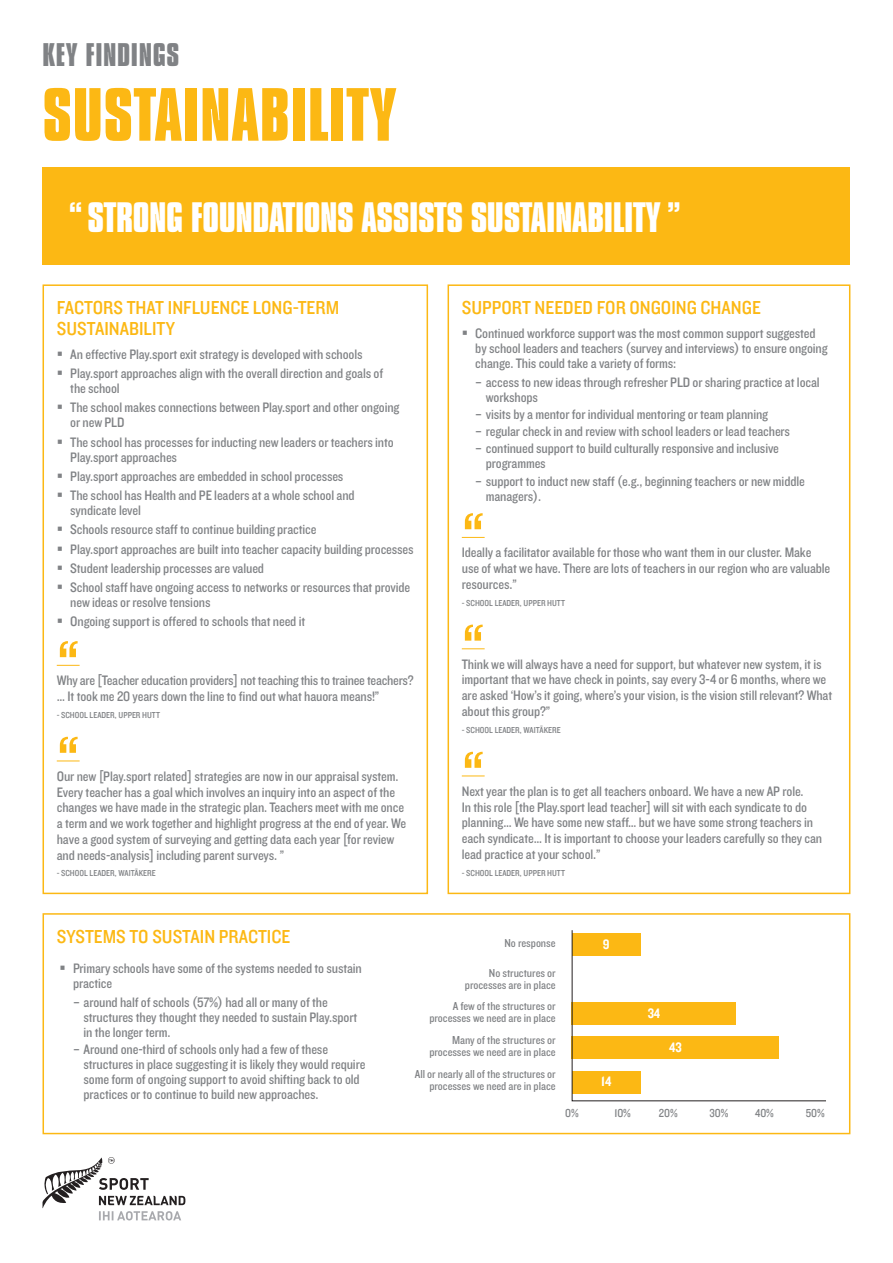
<style>
.page{position:relative;width:893px;height:1263px;background:#fff}
.page>*{position:absolute;margin:0;border:0;box-sizing:border-box;transform-origin:0 0}
.QUOTE_yellow_dark{font:72px "Knockout 30 Junior Welterwt";color:#fcb814}
.TOP{font:700 69px "Compacta MT Std";letter-spacing:.01em;color:#fcb814}
.BIG_QUOTE{font:700 39px "Compacta MT Std";letter-spacing:-.01em;color:#fff}
.grey_heading_TOP{font:700 30px "Compacta MT Std";letter-spacing:.02em;color:#808285}
.RED_sub{font:19.5px/21px "Knockout 30 Junior Welterwt";color:#fcb814}
.grey_point{font:14.25px/15px "Knockout 30 Junior Welterwt";letter-spacing:-.01em;color:#808285}
.grey_point-2{font:14.25px "Knockout 50 Welterweight";color:#fff}
.grey_point-3{font:12px/12px "Knockout 30 Junior Welterwt";letter-spacing:-.005em;color:#808285;text-align:right}
.grey_NAME{font:9px "Knockout 30 Junior Welterwt";color:#808285}
</style>
<div class="page">
<svg style="left:57px;top:665px;width:23px;height:1px"></svg>
<svg style="left:57px;top:761px;width:23px;height:1px"></svg>
<div style="left:43px;top:284px;width:385px;height:610px;border:2px solid #fcb814"></div>
<svg style="left:462px;top:537px;width:23px;height:1px"></svg>
<svg style="left:462px;top:648px;width:23px;height:1px"></svg>
<svg style="left:462px;top:776px;width:23px;height:1px"></svg>
<div style="left:448px;top:284px;width:402px;height:610px;border:2px solid #fcb814"></div>
<div style="left:43px;top:913px;width:807px;height:221px;border:2px solid #fcb814"></div>
<svg style="left:43px;top:1157px;width:142px;height:63px"></svg>
<svg style="left:572px;top:930px;width:254px;height:171px"></svg>
<div style="left:43px;top:167px;width:807px;height:97px;background:#fcb814"></div>
<p class="grey_heading_TOP" style="left:43px;top:37px;width:138px">KEY FINDINGS</p>
<p class="TOP" style="left:43px;top:75px;width:356px">SUSTAINABILITY</p>
<p class="BIG_QUOTE" style="left:68px;top:195px;width:615px">“ STRONG FOUNDATIONS ASSISTS SUSTAINABILITY ”</p>
<p class="RED_sub" style="left:57px;top:296px;width:284px">FACTORS THAT INFLUENCE LONG-TERM<br>SUSTAINABILITY</p>
<p class="grey_point" style="left:70px;top:346px;width:294px">An effective Play.sport exit strategy is developed with schools</p>
<p class="grey_point" style="left:70px;top:365px;width:314px">Play.sport approaches align with the overall direction and goals of the school</p>
<p class="grey_point" style="left:70px;top:399px;width:331px">The school makes connections between Play.sport and other ongoing or new PLD</p>
<p class="grey_point" style="left:70px;top:434px;width:325px">The school has processes for inducting new leaders or teachers into<br>Play.sport approaches</p>
<p class="grey_point" style="left:70px;top:468px;width:275px">Play.sport approaches are embedded in school processes</p>
<p class="grey_point" style="left:70px;top:487px;width:286px">The school has Health and PE leaders at a whole school and syndicate level</p>
<p class="grey_point" style="left:70px;top:521px;width:248px">Schools resource staff to continue building practice</p>
<p class="grey_point" style="left:70px;top:541px;width:345px">Play.sport approaches are built into teacher capacity building processes</p>
<p class="grey_point" style="left:70px;top:560px;width:195px">Student leadership processes are valued</p>
<p class="grey_point" style="left:70px;top:579px;width:342px">School staff have ongoing access to networks or resources that provide new ideas or resolve tensions</p>
<p class="grey_point" style="left:70px;top:613px;width:237px">Ongoing support is offered to schools that need it</p>
<p class="QUOTE_yellow_dark" style="left:57px;top:617px;width:24px">“</p>
<p class="grey_point" style="left:57px;top:672px;width:358px;line-height:15.8px">Why are [Teacher education providers] not teaching this to trainee teachers? … It took me 20 years down the line to find out what hauora means!”</p>
<p class="grey_NAME" style="left:57px;top:709px;width:105px">- SCHOOL LEADER, UPPER HUTT</p>
<p class="QUOTE_yellow_dark" style="left:57px;top:712px;width:24px">“</p>
<p class="grey_point" style="left:57px;top:767px;width:351px;line-height:15.8px">Our new [Play.sport related] strategies are now in our appraisal system.<br>Every teacher has a goal which involves an inquiry into an aspect of the changes we have made in the strategic plan. Teachers meet with me once a term and we work together and highlight progress at the end of year. We have a good system of surveying and getting data each year [for review and needs-analysis] including parent surveys. ”</p>
<p class="grey_NAME" style="left:57px;top:867px;width:100px">- SCHOOL LEADER, WAITĀKERE</p>
<p class="RED_sub" style="left:462px;top:296px;width:301px">SUPPORT NEEDED FOR ONGOING CHANGE</p>
<p class="grey_point" style="left:475px;top:325px;width:354px">Continued workforce support was the most common support suggested by school leaders and teachers (survey and interviews) to ensure ongoing change. This could take a variety of forms:</p>
<p class="grey_point" style="left:486px;top:374px;width:335px;text-indent:-10px">– access to new ideas through refresher PLD or sharing practice at local workshops</p>
<p class="grey_point" style="left:475px;top:406px;width:294px">– visits by a mentor for individual mentoring or team planning</p>
<p class="grey_point" style="left:475px;top:423px;width:316px">– regular check in and review with school leaders or lead teachers</p>
<p class="grey_point" style="left:486px;top:441px;width:295px;text-indent:-10px">– continued support to build culturally responsive and inclusive programmes</p>
<p class="grey_point" style="left:486px;top:473px;width:321px;text-indent:-10px">– support to induct new staff (e.g., beginning teachers or new middle managers).</p>
<p class="QUOTE_yellow_dark" style="left:462px;top:489px;width:24px">“</p>
<p class="grey_point" style="left:462px;top:544px;width:370px;line-height:15.8px">Ideally a facilitator available for those who want them in our cluster. Make use of what we have. There are lots of teachers in our region who are valuable resources.”</p>
<p class="grey_NAME" style="left:462px;top:597px;width:105px">- SCHOOL LEADER, UPPER HUTT</p>
<p class="QUOTE_yellow_dark" style="left:462px;top:600px;width:24px">“</p>
<p class="grey_point" style="left:462px;top:655px;width:372px;line-height:15.8px">Think we will always have a need for support, but whatever new system, it is important that we have check in points, say every 3-4 or 6 months, where we are asked ‘How’s it going, where’s your vision, is the vision still relevant? What about this group?”</p>
<p class="grey_NAME" style="left:462px;top:724px;width:100px">- SCHOOL LEADER, WAITĀKERE</p>
<p class="QUOTE_yellow_dark" style="left:462px;top:727px;width:24px">“</p>
<p class="grey_point" style="left:462px;top:782px;width:362px;line-height:15.8px">Next year the plan is to get all teachers onboard. We have a new AP role.<br>In this role [the Play.sport lead teacher] will sit with each syndicate to do planning… We have some new staff… but we have some strong teachers in each syndicate… It is important to choose your leaders carefully so they can lead practice at your school.”</p>
<p class="grey_NAME" style="left:462px;top:867px;width:105px">- SCHOOL LEADER, UPPER HUTT</p>
<p class="RED_sub" style="left:57px;top:925px;width:235px">SYSTEMS TO SUSTAIN PRACTICE</p>
<p class="grey_point" style="left:73px;top:960px;width:290px">Primary schools have some of the systems needed to sustain practice</p>
<p class="grey_point" style="left:84px;top:994px;width:275px;text-indent:-10px">– around half of schools (57%) had all or many of the structures they thought they needed to sustain Play.sport in the longer term.</p>
<p class="grey_point" style="left:84px;top:1041px;width:283px;text-indent:-10px">– Around one-third of schools only had a few of these structures in place suggesting it is likely they would require some form of ongoing support to avoid shifting back to old practices or to continue to build new approaches.</p>
<p class="grey_point-3" style="left:505px;top:937px;width:53px">No response</p>
<p class="grey_point-3" style="left:465px;top:966px;width:92px">No structures or processes are in place</p>
<p class="grey_point-3" style="left:429px;top:1000px;width:128px">A few of the structures or processes we need are in place</p>
<p class="grey_point-3" style="left:429px;top:1033px;width:128px">Many of the structures or processes we need are in place</p>
<p class="grey_point-3" style="left:415px;top:1068px;width:142px">All or nearly all of the structures or processes we need are in place</p>
<p class="grey_point-2" style="left:603px;top:934px;width:8px">9</p>
<p class="grey_point-2" style="left:601px;top:1072px;width:12px">14</p>
<p class="grey_point-2" style="left:648px;top:1003px;width:14px">34</p>
<p class="grey_point-2" style="left:669px;top:1038px;width:14px">43</p>
<p class="grey_point-3" style="left:565px;top:1106px;width:15px">0%</p>
<p class="grey_point-3" style="left:614px;top:1106px;width:18px">10%</p>
<p class="grey_point-3" style="left:659px;top:1106px;width:20px">20%</p>
<p class="grey_point-3" style="left:710px;top:1106px;width:20px">30%</p>
<p class="grey_point-3" style="left:755px;top:1106px;width:20px">40%</p>
<p class="grey_point-3" style="left:806px;top:1106px;width:20px">50%</p>
</div>
